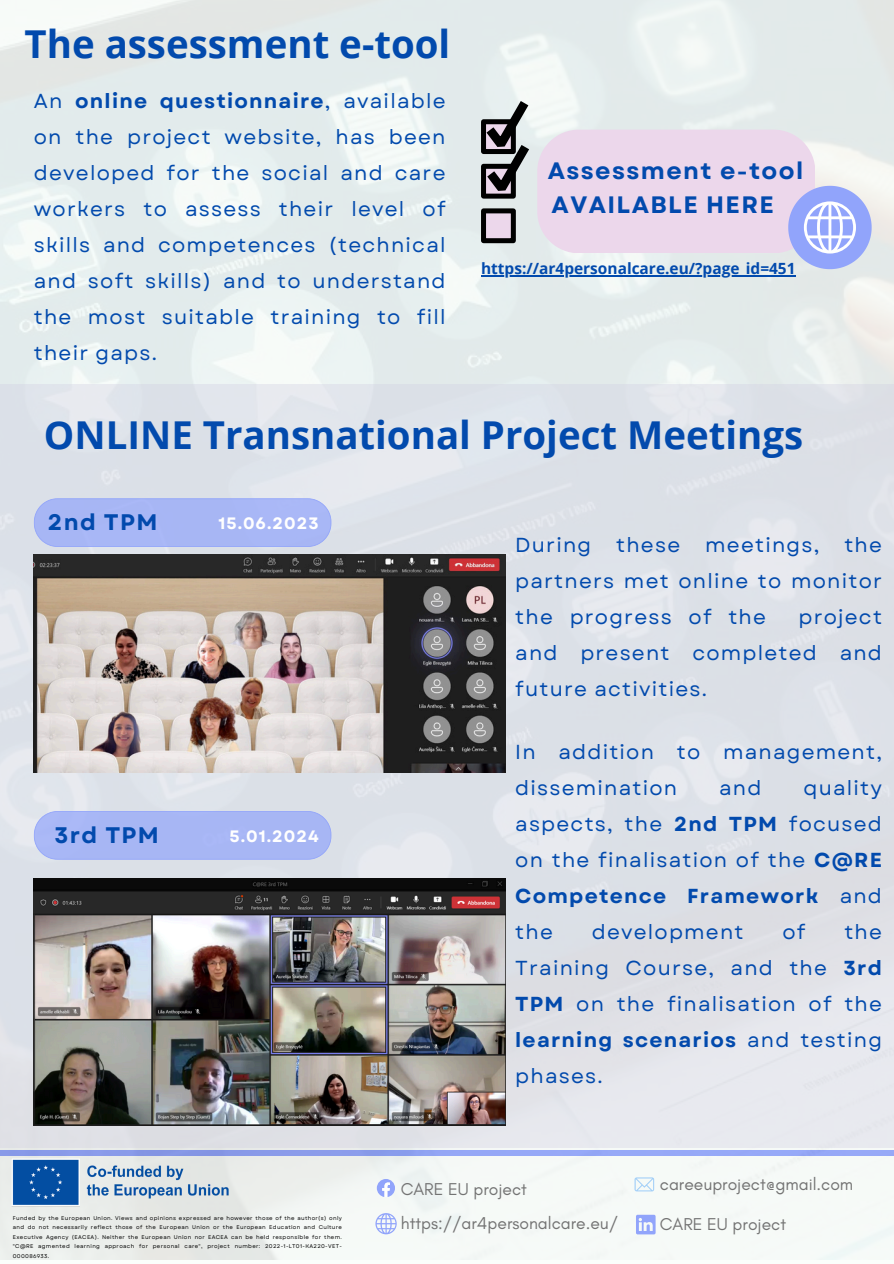
<style>
.page{position:relative;width:894px;height:1264px;background:#fff}
.page>*{position:absolute;margin:0;border:0;box-sizing:border-box;transform-origin:0 0}
.t1{font:700 38.4px "Open Sans";color:#024aad}
.t2{font:700 23.7px "Garet";letter-spacing:.06em;color:#024aad}
.t3{font:700 22.5px "Garet";letter-spacing:.06em;color:#024aad}
.t4{font:20.25px/36px "Garet";letter-spacing:.06em;color:#024aad;text-align:justify}
.t5{font:17.4px "Glacial Indifference";color:#737373}
.t6{font:700 16.5px "Garet";letter-spacing:.06em;color:#fff}
.t7{font:700 15.45px "Open Sans";color:#024aad}
.t8{font:5.4px/9.6px "Garet";letter-spacing:.06em;color:#000;text-align:justify}
.s1{font-weight:700}
</style>
<div class="page">
<img style="left:0;top:0;width:893px;height:1259px">
<div style="left:0;top:384px;width:893px;height:763px;background:#dde0e7"></div>
<svg style="left:634px;top:1177px;width:20px;height:14px"></svg>
<svg style="left:377px;top:1178px;width:17px;height:18px"></svg>
<svg style="left:635px;top:1214px;width:20px;height:20px"></svg>
<svg style="left:375px;top:1212px;width:21px;height:22px"></svg>
<img style="left:5px;top:1157px;width:235px;height:50px">
<img style="left:34px;top:878px;width:471px;height:247px">
<img style="left:34px;top:555px;width:471px;height:217px">
<div style="left:34px;top:498px;width:297px;height:48px;background:#a7b6f5"></div>
<div style="left:34px;top:811px;width:297px;height:48px;background:#a7b6f4"></div>
<div style="left:483px;top:211px;width:30px;height:30px;background:#ecd7eb"></div>
<div style="left:481px;top:208px;width:34px;height:35px;border:5px solid #000"></div>
<svg style="left:481px;top:101px;width:48px;height:103px"></svg>
<hr style="left:481px;top:275px;width:314px;height:1px;background:#024aad">
<svg style="left:537px;top:130px;width:334px;height:139px"></svg>
<h1 class="t1" style="left:24px;top:17px;width:427px">The assessment e-tool</h1>
<h3 class="t4" style="left:34px;top:83px;width:413px">An <span class="s1">online questionnaire</span>, available on the project website, has been developed for the social and care workers to assess their level of skills and competences (technical and soft skills) and to understand the most suitable training to fill their gaps.</h3>
<h4 class="t2" style="left:547px;top:154px;width:257px">Assessment e-tool</h4>
<h5 class="t2" style="left:551px;top:188px;width:224px">AVAILABLE HERE</h5>
<p class="t7" style="left:481px;top:258px;width:316px">https://ar4personalcare.eu/?page_id=451</p>
<p class="t1" style="left:44px;top:408px;width:760px">ONLINE Transnational Project Meetings</p>
<h3 class="t3" style="left:48px;top:506px;width:111px">2nd TPM</h3>
<p class="t6" style="left:218px;top:512px;width:102px">15.06.2023</p>
<p class="t3" style="left:54px;top:818px;width:106px">3rd TPM</p>
<h5 class="t6" style="left:229px;top:824px;width:90px">5.01.2024</h5>
<p class="t8" style="left:13px;top:1212px;width:330px">Funded by the European Union. Views and opinions expressed are however those of the author(s) only and do not necessarily reflect those of the European Union or the European Education and Culture Executive Agency (EACEA). Neither the European Union nor EACEA can be held responsible for them. "C@RE agmented learning approach for personal care", project number: 2022-1-LT01-KA220-VET-000086933.</p>
<h4 class="t4" style="left:515px;top:527px;width:368px">During these meetings, the partners met online to monitor the progress of the</h4>
<h4 class="t4" style="left:515px;top:599px;width:368px;text-indent:283px">project and present completed and future activities.</h4>
<p class="t4" style="left:515px;top:734px;width:368px">In addition to management, dissemination</p>
<p class="t4" style="left:515px;top:770px;width:368px;text-indent:288px">quality aspects, the <span class="s1">2nd TPM</span> focused on the finalisation of the <span class="s1">C@RE Competence Framework</span> and the</p>
<p class="t4" style="left:719px;top:770px;width:44px">and</p>
<p class="t4" style="left:591px;top:914px;width:153px">development</p>
<p class="t4" style="left:782px;top:914px;width:25px">of</p>
<p class="t4" style="left:515px;top:914px;width:368px;text-indent:329px">the Training Course, and the <span class="s1">3rd TPM</span> on the finalisation of the <span class="s1">learning scenarios</span> and testing phases.</p>
<h4 class="t5" style="left:400px;top:1178px;width:128px">CARE EU project</h4>
<p class="t5" style="left:659px;top:1173px;width:195px">careeuproject@gmail.com</p>
<h1 class="t5" style="left:400px;top:1212px;width:219px">https://ar4personalcare.eu/</h1>
<p class="t5" style="left:659px;top:1212px;width:128px">CARE EU project</p>
</div>
